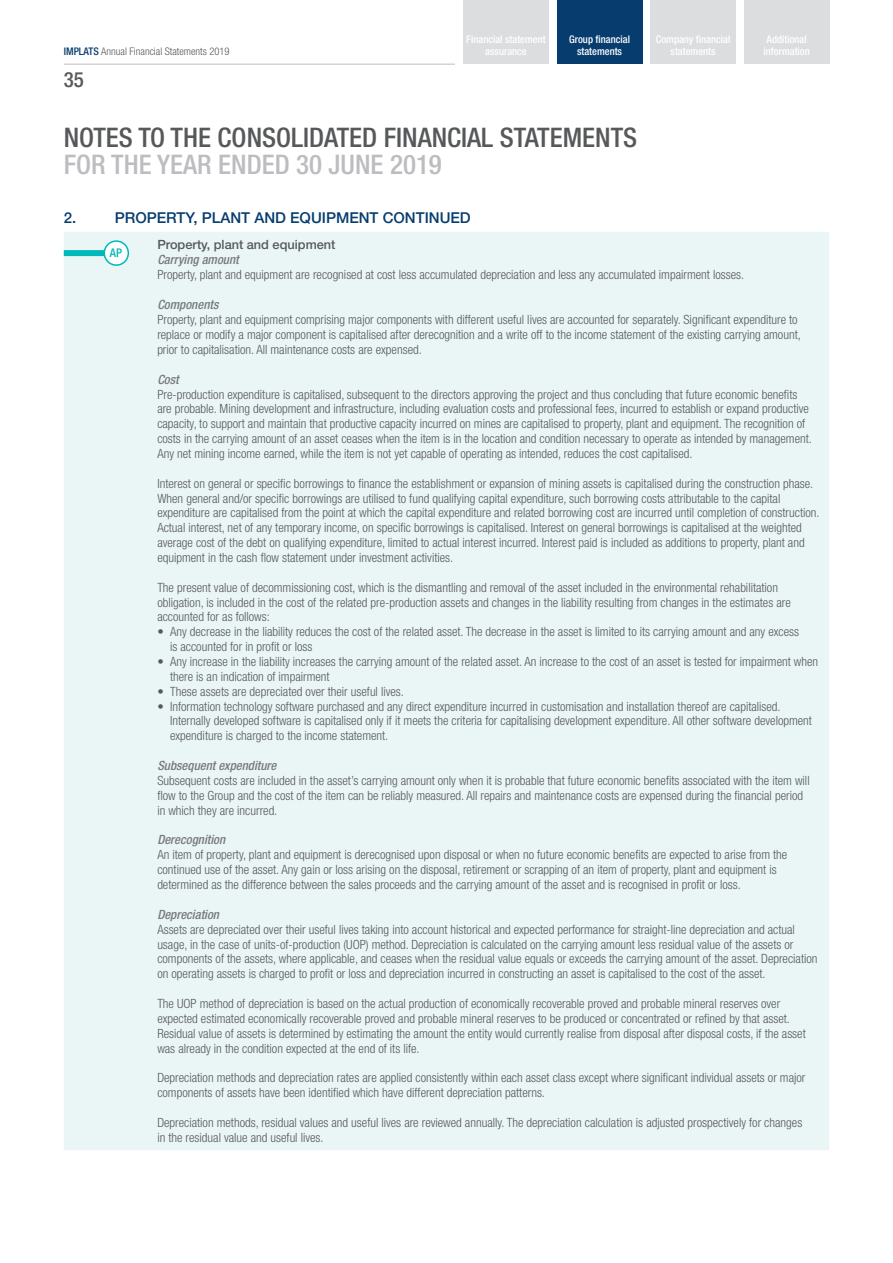
<style>
.page{position:relative;width:893px;height:1263px;background:#fff}
.page>*{position:absolute;margin:0;border:0;box-sizing:border-box;transform-origin:0 0}
.t1{font:500 condensed 27px "Helvetica Neue LT Std";color:#57585a}
.t2{font:500 condensed 27px "Helvetica Neue LT Std";color:#bcbdc0}
.t3{font:500 condensed 21px "Helvetica Neue LT Std";color:#57585a}
.t4{font:500 15px "Helvetica Neue LT Std";color:#063c6e}
.t5{font:300 condensed 12.75px/14.9px "Helvetica Neue LT Std";color:#57585a}
.t6{font:italic 500 condensed 12.75px "Helvetica Neue LT Std";color:#787a7d}
.t7{font:500 12.75px "Helvetica Neue LT Std";color:#57585a}
.t8{font:500 condensed 12px "Helvetica Neue LT Std";color:#00b8b9}
.t9{font:500 condensed 10.5px/12px "Helvetica Neue LT Std";color:#fff;text-align:center}
.t10{font:300 condensed 10.5px "Helvetica Neue LT Std";color:#57585a}
.s1{font-weight:500;color:#063c6e}
</style>
<div class="page">
<div style="left:64px;top:232px;width:765px;height:918px;background:#eaf6f6"></div>
<div style="left:64px;top:250px;width:42px;height:6px;background:#00b8b9"></div>
<div style="left:104px;top:241px;width:24px;height:24px;background:#fff;border-radius:50%"></div>
<div style="left:104px;top:240px;width:25px;height:26px;border:2px solid #00b8b9;border-radius:50%"></div>
<div style="left:651px;top:0;width:85px;height:64px;background:#dcdddf"></div>
<div style="left:557px;top:0;width:85px;height:64px;background:#063c6e"></div>
<div style="left:463px;top:0;width:86px;height:64px;background:#dcdddf"></div>
<div style="left:744px;top:0;width:85px;height:64px;background:#dcdddf"></div>
<hr style="left:64px;top:64px;width:391px;height:1px;background:#bcbdc0">
<p class="t10" style="left:64px;top:46px;width:167px"><span class="s1">IMPLATS</span> Annual Financial Statements 2019</p>
<h2 class="t3" style="left:64px;top:67px;width:22px">35</h2>
<p class="t9" style="left:569px;top:33px;width:62px">Group financial statements</p>
<p class="t9" style="left:656px;top:33px;width:76px">Company financial statements</p>
<p class="t9" style="left:466px;top:33px;width:81px">Financial statement assurance</p>
<p class="t9" style="left:763px;top:33px;width:48px;text-align:left">Additional information</p>
<h1 class="t1" style="left:64px;top:121px;width:575px">NOTES TO THE CONSOLIDATED FINANCIAL STATEMENTS</h1>
<h1 class="t2" style="left:64px;top:148px;width:380px">FOR THE YEAR ENDED 30 JUNE 2019</h1>
<p class="t4" style="left:64px;top:209px;width:14px">2.</p>
<p class="t4" style="left:115px;top:209px;width:357px">PROPERTY, PLANT AND EQUIPMENT CONTINUED</p>
<p class="t8" style="left:110px;top:246px;width:14px">AP</p>
<p class="t7" style="left:157px;top:237px;width:180px">Property, plant and equipment</p>
<p class="t6" style="left:157px;top:252px;width:83px">Carrying amount</p>
<p class="t5" style="left:157px;top:267px;width:588px">Property, plant and equipment are recognised at cost less accumulated depreciation and less any accumulated impairment losses.</p>
<p class="t6" style="left:157px;top:297px;width:63px">Components</p>
<p class="t5" style="left:157px;top:312px;width:645px">Property, plant and equipment comprising major components with different useful lives are accounted for separately. Significant expenditure to replace or modify a major component is capitalised after derecognition and a write off to the income statement of the existing carrying amount, prior to capitalisation. All maintenance costs are expensed.</p>
<p class="t6" style="left:157px;top:372px;width:23px">Cost</p>
<p class="t5" style="left:157px;top:386px;width:656px">Pre-production expenditure is capitalised, subsequent to the directors approving the project and thus concluding that future economic benefits are probable. Mining development and infrastructure, including evaluation costs and professional fees, incurred to establish or expand productive capacity, to support and maintain that productive capacity incurred on mines are capitalised to property, plant and equipment. The recognition of costs in the carrying amount of an asset ceases when the item is in the location and condition necessary to operate as intended by management.<br>Any net mining income earned, while the item is not yet capable of operating as intended, reduces the cost capitalised.</p>
<p class="t5" style="left:157px;top:476px;width:664px">Interest on general or specific borrowings to finance the establishment or expansion of mining assets is capitalised during the construction phase.<br>When general and/or specific borrowings are utilised to fund qualifying capital expenditure, such borrowing costs attributable to the capital expenditure are capitalised from the point at which the capital expenditure and related borrowing cost are incurred until completion of construction.<br>Actual interest, net of any temporary income, on specific borrowings is capitalised. Interest on general borrowings is capitalised at the weighted average cost of the debt on qualifying expenditure, limited to actual interest incurred. Interest paid is included as additions to property, plant and equipment in the cash flow statement under investment activities.</p>
<p class="t5" style="left:157px;top:580px;width:635px">The present value of decommissioning cost, which is the dismantling and removal of the asset included in the environmental rehabilitation obligation, is included in the cost of the related pre-production assets and changes in the liability resulting from changes in the estimates are accounted for as follows:</p>
<p class="t5" style="left:170px;top:624px;width:630px;text-indent:-13px">• Any decrease in the liability reduces the cost of the related asset. The decrease in the asset is limited to its carrying amount and any excess is accounted for in profit or loss</p>
<p class="t5" style="left:170px;top:654px;width:650px;text-indent:-13px">• Any increase in the liability increases the carrying amount of the related asset. An increase to the cost of an asset is tested for impairment when there is an indication of impairment</p>
<p class="t5" style="left:157px;top:684px;width:248px">• These assets are depreciated over their useful lives.</p>
<p class="t5" style="left:170px;top:698px;width:643px;text-indent:-13px">• Information technology software purchased and any direct expenditure incurred in customisation and installation thereof are capitalised.<br>Internally developed software is capitalised only if it meets the criteria for capitalising development expenditure. All other software development expenditure is charged to the income statement.</p>
<p class="t6" style="left:157px;top:758px;width:121px">Subsequent expenditure</p>
<p class="t5" style="left:157px;top:773px;width:654px">Subsequent costs are included in the asset’s carrying amount only when it is probable that future economic benefits associated with the item will flow to the Group and the cost of the item can be reliably measured. All repairs and maintenance costs are expensed during the financial period in which they are incurred.</p>
<p class="t6" style="left:157px;top:832px;width:69px">Derecognition</p>
<p class="t5" style="left:157px;top:847px;width:632px">An item of property, plant and equipment is derecognised upon disposal or when no future economic benefits are expected to arise from the continued use of the asset. Any gain or loss arising on the disposal, retirement or scrapping of an item of property, plant and equipment is determined as the difference between the sales proceeds and the carrying amount of the asset and is recognised in profit or loss.</p>
<p class="t6" style="left:157px;top:907px;width:63px">Depreciation</p>
<p class="t5" style="left:157px;top:922px;width:662px">Assets are depreciated over their useful lives taking into account historical and expected performance for straight-line depreciation and actual usage, in the case of units-of-production (UOP) method. Depreciation is calculated on the carrying amount less residual value of the assets or components of the assets, where applicable, and ceases when the residual value equals or exceeds the carrying amount of the asset. Depreciation on operating assets is charged to profit or loss and depreciation incurred in constructing an asset is capitalised to the cost of the asset.</p>
<p class="t5" style="left:157px;top:996px;width:650px">The UOP method of depreciation is based on the actual production of economically recoverable proved and probable mineral reserves over expected estimated economically recoverable proved and probable mineral reserves to be produced or concentrated or refined by that asset.<br>Residual value of assets is determined by estimating the amount the entity would currently realise from disposal after disposal costs, if the asset was already in the condition expected at the end of its life.</p>
<p class="t5" style="left:157px;top:1070px;width:650px">Depreciation methods and depreciation rates are applied consistently within each asset class except where significant individual assets or major components of assets have been identified which have different depreciation patterns.</p>
<p class="t5" style="left:157px;top:1115px;width:646px">Depreciation methods, residual values and useful lives are reviewed annually. The depreciation calculation is adjusted prospectively for changes in the residual value and useful lives.</p>
</div>
